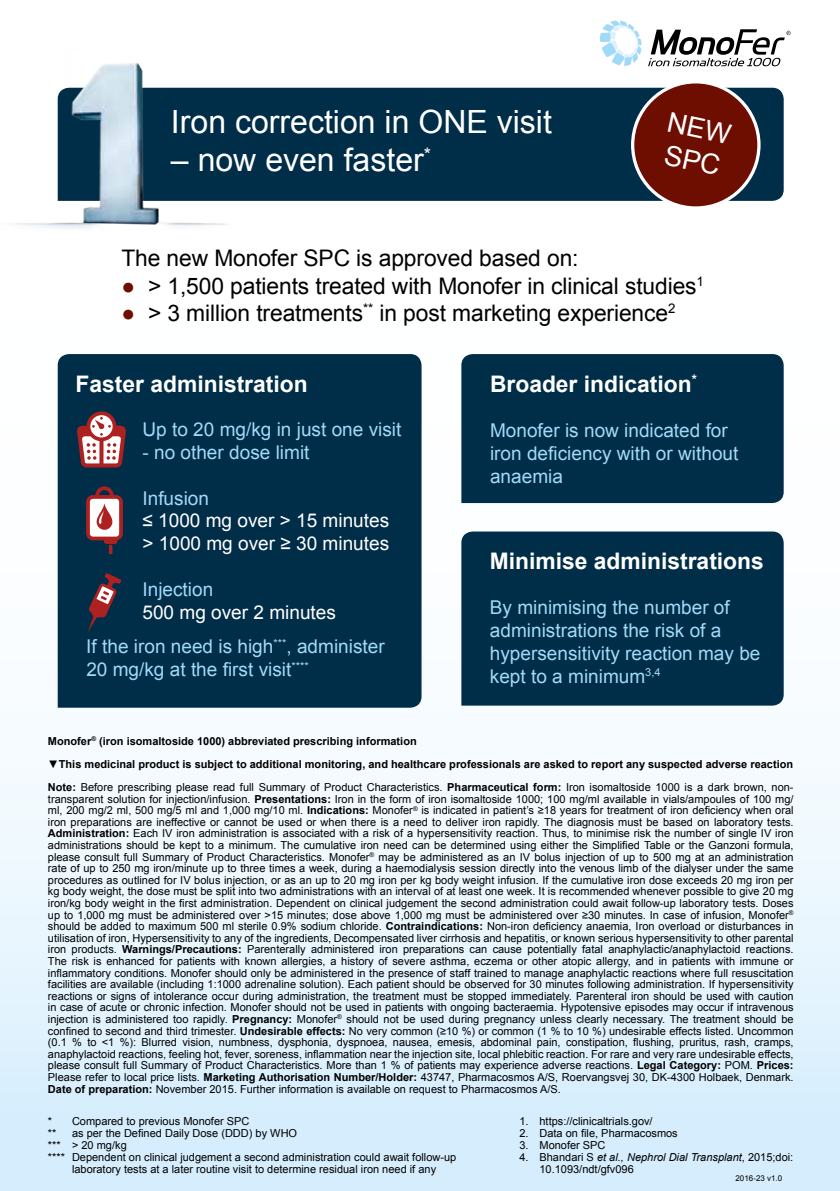
<style>
.page{position:relative;width:840px;height:1191px;background:#fff}
.page>*{position:absolute;margin:0;border:0;box-sizing:border-box;transform-origin:0 0}
.t1{font:32px "Arial";color:#fff}
.t2{font:27.6px/33px "Arial";color:#fff}
.t3{font:22.8px "Arial";letter-spacing:-.005em;color:#000}
.t4{font:700 22.8px "Arial";color:#fff}
.t5{font:19px/22.8px "Arial";color:#a1daf8}
.t6{font:19px/22.8px "Arial";color:#fff}
.t7{font:11px/11.6px "Arial";color:#000}
.t8{font:700 11px/23.2px "Arial";color:#000}
.t9{font:8px "Arial";color:#000}
.s1{color:#6e0e00}
.s2{font-weight:400}
.s3{font-weight:700}
.s4{font-style:italic}
</style>
<div class="page">
<div style="left:0;top:0;width:839px;height:1191px;background:linear-gradient(to bottom,#fff,#dff2fd)"></div>
<div style="left:252px;top:88px;width:531px;height:113px;background:#002d48"></div>
<img style="left:0;top:37px;width:252px;height:211px">
<div style="left:58px;top:354px;width:363px;height:353px;background:#002d48"></div>
<svg style="left:86px;top:486px;width:37px;height:68px"></svg>
<svg style="left:88px;top:573px;width:33px;height:60px;background:#45394a"></svg>
<svg style="left:77px;top:411px;width:49px;height:56px"></svg>
<div style="left:461px;top:354px;width:322px;height:149px;background:#002d48"></div>
<div style="left:461px;top:531px;width:322px;height:174px;background:#002d48"></div>
<div style="left:632px;top:82px;width:126px;height:126px;background:#6e0e00;border-radius:50%"></div>
<div style="left:630px;top:80px;width:130px;height:130px;border:3px solid #fff;border-radius:50%"></div>
<svg style="left:599px;top:21px;width:42px;height:45px"></svg>
<svg style="left:647px;top:29px;width:143px;height:37px"></svg>
<h1 class="t1" style="left:171px;top:101px;width:382px">Iron correction in ONE visit</h1>
<h1 class="t1" style="left:171px;top:139px;width:261px">– now even faster<sup>*</sup></h1>
<h2 class="t2" style="left:670px;top:105px;width:66px;rotate:12deg">NEW<br>SPC</h2>
<h3 class="t3" style="left:121px;top:243px;width:458px">The new Monofer SPC is approved based on:</h3>
<h3 class="t3" style="left:121px;top:271px;width:583px"><span class="s1">●</span> &gt; 1,500 patients treated with Monofer in clinical studies<sup>1</sup></h3>
<h3 class="t3" style="left:121px;top:298px;width:555px"><span class="s1">●</span> &gt; 3 million treatments<sup>**</sup> in post marketing experience<sup>2</sup></h3>
<h3 class="t4" style="left:76px;top:369px;width:233px">Faster administration</h3>
<h3 class="t5" style="left:142px;top:418px;width:260px">Up to 20 mg/kg in just one visit</h3>
<h3 class="t5" style="left:142px;top:441px;width:168px">- no other dose limit</h3>
<h3 class="t5" style="left:142px;top:486px;width:68px">Infusion</h3>
<h3 class="t6" style="left:142px;top:509px;width:248px">≤ 1000 mg over &gt; 15 minutes &gt; 1000 mg over ≥ 30 minutes</h3>
<h3 class="t5" style="left:142px;top:578px;width:72px">Injection</h3>
<h3 class="t6" style="left:142px;top:600px;width:195px">500 mg over 2 minutes</h3>
<h3 class="t5" style="left:86px;top:635px;width:300px">If the iron need is high<sup>***</sup>, administer<br>20 mg/kg at the first visit<sup>****</sup></h3>
<h3 class="t4" style="left:489px;top:369px;width:208px">Broader indication<sup>*</sup></h3>
<h3 class="t5" style="left:489px;top:419px;width:250px">Monofer is now indicated for iron deficiency with or without anaemia</h3>
<h3 class="t4" style="left:489px;top:545px;width:275px">Minimise administrations</h3>
<h3 class="t5" style="left:489px;top:596px;width:272px">By minimising the number of administrations the risk of a hypersensitivity reaction may be kept to a minimum<sup>3,4</sup></h3>
<p class="t8" style="left:48px;top:729px;width:370px">Monofer<sup>®</sup> (iron isomaltoside 1000) abbreviated prescribing information</p>
<p class="t8" style="left:48px;top:752px;width:746px"><span class="s2">▼</span>This medicinal product is subject to additional monitoring, and healthcare professionals are asked to report any suspected adverse reaction<br>Note: <span class="s2">Before prescribing please read full Summary of Product Characteristics.</span> Pharmaceutical form: <span class="s2">Iron isomaltoside 1000 is a dark brown, non-</span></p>
<p class="t7" style="left:48px;top:793px;width:746px;text-align:justify">transparent solution for injection/infusion. <span class="s3">Presentations:</span> Iron in the form of iron isomaltoside 1000; 100 mg/ml available in vials/ampoules of 100 mg/ ml, 200 mg/2 ml, 500 mg/5 ml and 1,000 mg/10 ml. <span class="s3">Indications:</span> Monofer<sup>®</sup> is indicated in patient’s ≥18 years for treatment of iron deficiency when oral iron preparations are ineffective or cannot be used or when there is a need to deliver iron rapidly. The diagnosis must be based on laboratory tests.<br><span class="s3">Administration:</span> Each IV iron administration is associated with a risk of a hypersensitivity reaction. Thus, to minimise risk the number of single IV iron administrations should be kept to a minimum. The cumulative iron need can be determined using either the Simplified Table or the Ganzoni formula, please consult full Summary of Product Characteristics. Monofer<sup>®</sup> may be administered as an IV bolus injection of up to 500 mg at an administration rate of up to 250 mg iron/minute up to three times a week, during a haemodialysis session directly into the venous limb of the dialyser under the same procedures as outlined for IV bolus injection, or as an up to 20 mg iron per kg body weight infusion. If the cumulative iron dose exceeds 20 mg iron per kg body weight, the dose must be split into two administrations with an interval of at least one week. It is recommended whenever possible to give 20 mg iron/kg body weight in the first administration. Dependent on clinical judgement the second administration could await follow-up laboratory tests. Doses up to 1,000 mg must be administered over &gt;15 minutes; dose above 1,000 mg must be administered over ≥30 minutes. In case of infusion, Monofer<sup>® </sup>should be added to maximum 500 ml sterile 0.9% sodium chloride. <span class="s3">Contraindications:</span> Non-iron deficiency anaemia, Iron overload or disturbances in utilisation of iron, Hypersensitivity to any of the ingredients, Decompensated liver cirrhosis and hepatitis, or known serious hypersensitivity to other parental iron products. <span class="s3">Warnings/Precautions:</span> Parenterally administered iron preparations can cause potentially fatal anaphylactic/anaphylactoid reactions.<br>The risk is enhanced for patients with known allergies, a history of severe asthma, eczema or other atopic allergy, and in patients with immune or inflammatory conditions. Monofer should only be administered in the presence of staff trained to manage anaphylactic reactions where full resuscitation facilities are available (including 1:1000 adrenaline solution). Each patient should be observed for 30 minutes following administration. If hypersensitivity reactions or signs of intolerance occur during administration, the treatment must be stopped immediately. Parenteral iron should be used with caution in case of acute or chronic infection. Monofer should not be used in patients with ongoing bacteraemia. Hypotensive episodes may occur if intravenous injection is administered too rapidly. <span class="s3">Pregnancy:</span> Monofer<sup>®</sup> should not be used during pregnancy unless clearly necessary. The treatment should be confined to second and third trimester. <span class="s3">Undesirable effects:</span> No very common (≥10 %) or common (1 % to 10 %) undesirable effects listed. Uncommon (0.1 % to &lt;1 %): Blurred vision, numbness, dysphonia, dyspnoea, nausea, emesis, abdominal pain, constipation, flushing, pruritus, rash, cramps, anaphylactoid reactions, feeling hot, fever, soreness, inflammation near the injection site, local phlebitic reaction. For rare and very rare undesirable effects, please consult full Summary of Product Characteristics. More than 1 % of patients may experience adverse reactions. <span class="s3">Legal Category:</span> POM. <span class="s3">Prices:<br></span>Please refer to local price lists. <span class="s3">Marketing Authorisation Number/Holder:</span> 43747, Pharmacosmos A/S, Roervangsvej 30, DK-4300 Holbaek, Denmark.<br><span class="s3">Date of preparation:</span> November 2015. Further information is available on request to Pharmacosmos A/S.</p>
<p class="t7" style="left:48px;top:1114px;width:203px">* Compared to previous Monofer SPC **</p>
<p class="t7" style="left:72px;top:1127px;width:226px">as per the Defined Daily Dose (DDD) by WHO</p>
<p class="t7" style="left:48px;top:1139px;width:80px">*** &gt; 20 mg/kg</p>
<p class="t7" style="left:48px;top:1151px;width:409px">**** Dependent on clinical judgement a second administration could await follow-up</p>
<p class="t7" style="left:72px;top:1163px;width:365px">laboratory tests at a later routine visit to determine residual iron need if any</p>
<p class="t7" style="left:519px;top:1115px;width:135px">1. https://clinicaltrials.gov/</p>
<p class="t7" style="left:519px;top:1127px;width:160px">2. Data on file, Pharmacosmos</p>
<p class="t7" style="left:519px;top:1139px;width:88px">3. Monofer SPC</p>
<p class="t7" style="left:539px;top:1150px;width:255px;text-indent:-20px">4. Bhandari S <span class="s4">et al., Nephrol Dial Transplant</span>, 2015;doi:<br>10.1093/ndt/gfv096</p>
<p class="t9" style="left:735px;top:1173px;width:48px">2016-23 v1.0</p>
</div>
